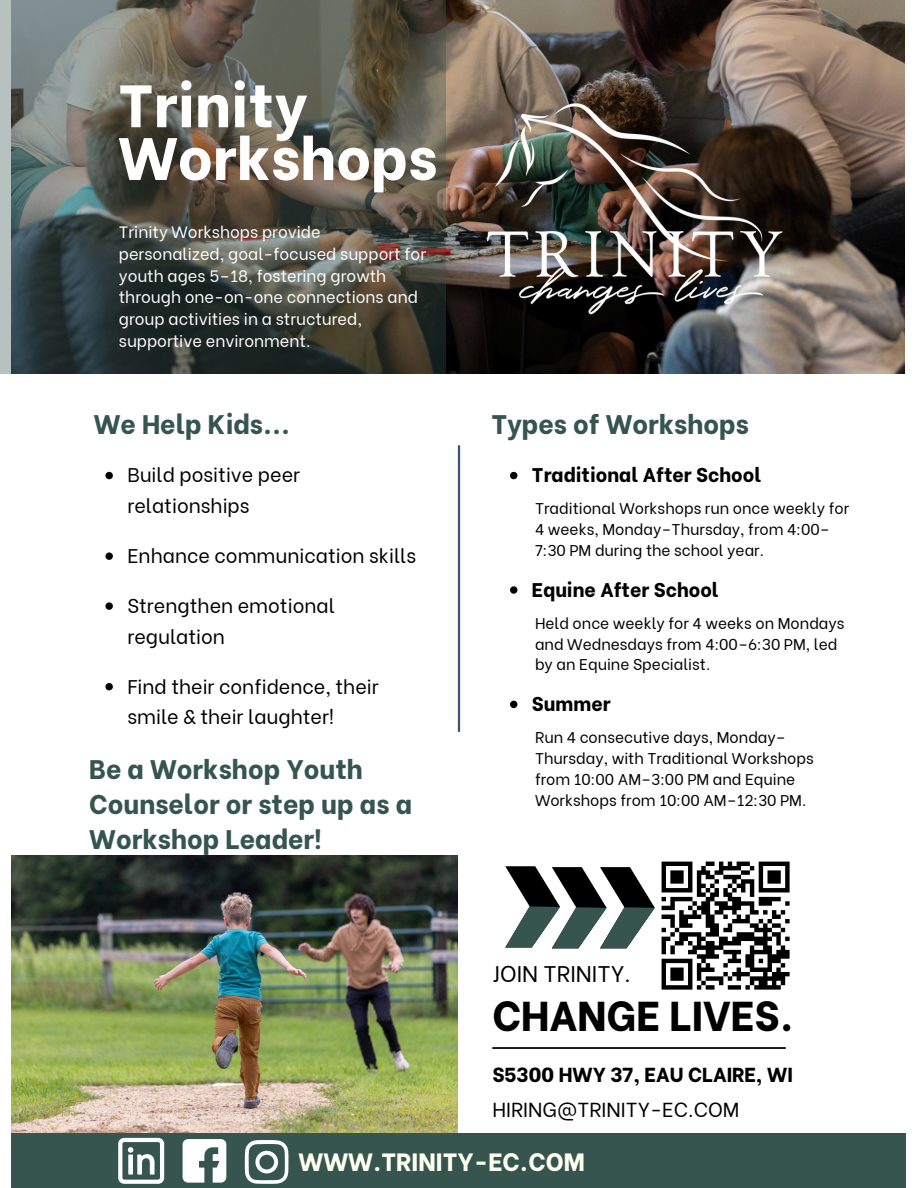
<style>
.page{position:relative;width:918px;height:1188px;background:#fff}
.page>*{position:absolute;margin:0;border:0;box-sizing:border-box;transform-origin:0 0}
.t1{font:800 59.85px/52.8px "Be Vietnam";color:#fff}
.t2{font:800 41.7px "Be Vietnam";color:#000}
.t3{font:800 26.85px/35px "Be Vietnam";color:#36554f}
.t4{font:800 24.9px "Be Vietnam";color:#fffff0}
.t5{font:22.5px "Be Vietnam";color:#000}
.t6{font:800 20.25px "Be Vietnam";color:#000}
.t7{font:20.25px "Be Vietnam";color:#000}
.t8{font:19.8px/30.8px "Be Vietnam";color:#000}
.t9{font:800 19.8px "Be Vietnam";color:#000}
.t10{font:16.35px/21.9px "Be Vietnam";color:#fff}
.t11{font:15.45px/20.7px "Be Vietnam";color:#000}
</style>
<div class="page">
<img style="left:445px;top:0;width:459px;height:374px">
<img style="left:11px;top:856px;width:447px;height:277px">
<div style="left:11px;top:1133px;width:894px;height:55px;background:#36554f"></div>
<svg style="left:245px;top:1140px;width:43px;height:44px"></svg>
<svg style="left:183px;top:1139px;width:43px;height:44px"></svg>
<svg style="left:118px;top:1138px;width:46px;height:46px"></svg>
<svg style="left:0;top:0;width:445px;height:374px;background:#55564e"></svg>
<svg style="left:105px;top:472px;width:8px;height:7px"></svg>
<svg style="left:105px;top:552px;width:8px;height:8px"></svg>
<svg style="left:105px;top:602px;width:8px;height:8px"></svg>
<svg style="left:105px;top:683px;width:8px;height:7px"></svg>
<svg style="left:510px;top:472px;width:7px;height:7px"></svg>
<svg style="left:510px;top:586px;width:7px;height:8px"></svg>
<svg style="left:510px;top:701px;width:7px;height:7px"></svg>
<hr style="left:458px;top:445px;width:2px;height:287px;background:#39556f">
<img style="left:466px;top:90px;width:337px;height:236px">
<hr style="left:492px;top:1047px;width:294px;height:2px;background:#000">
<svg style="left:505px;top:861px;width:285px;height:129px"></svg>
<p class="t1" style="left:118px;top:73px;width:321px">Trinity<br>Workshops</p>
<h1 class="t10" style="left:119px;top:219px;width:309px">Trinity Workshops provide personalized, goal-focused support for youth ages 5–18, fostering growth through one-on-one connections and group activities in a structured, supportive environment.</h1>
<p class="t3" style="left:94px;top:404px;width:198px">We Help Kids...</p>
<h4 class="t8" style="left:127px;top:458px;width:174px">Build positive peer relationships</h4>
<h4 class="t8" style="left:127px;top:538px;width:290px">Enhance communication skills</h4>
<p class="t8" style="left:127px;top:588px;width:209px">Strengthen emotional regulation</p>
<p class="t8" style="left:127px;top:669px;width:253px">Find their confidence, their smile &amp; their laughter!</p>
<p class="t3" style="left:89px;top:749px;width:324px">Be a Workshop Youth<br>Counselor or step up as a<br>Workshop Leader!</p>
<p class="t3" style="left:491px;top:404px;width:259px">Types of Workshops</p>
<p class="t9" style="left:532px;top:459px;width:231px">Traditional After School</p>
<p class="t11" style="left:535px;top:497px;width:316px">Traditional Workshops run once weekly for<br>4 weeks, Monday–Thursday, from 4:00–<br>7:30 PM during the school year.</p>
<p class="t9" style="left:532px;top:573px;width:188px">Equine After School</p>
<p class="t11" style="left:535px;top:611px;width:311px">Held once weekly for 4 weeks on Mondays and Wednesdays from 4:00–6:30 PM, led by an Equine Specialist.</p>
<p class="t9" style="left:532px;top:688px;width:80px">Summer</p>
<p class="t11" style="left:535px;top:726px;width:280px">Run 4 consecutive days, Monday– Thursday, with Traditional Workshops from 10:00 AM–3:00 PM and Equine Workshops from 10:00 AM–12:30 PM.</p>
<h4 class="t5" style="left:492px;top:955px;width:140px">JOIN TRINITY.</h4>
<p class="t2" style="left:492px;top:981px;width:303px">CHANGE LIVES.</p>
<p class="t6" style="left:492px;top:1058px;width:302px">S5300 HWY 37, EAU CLAIRE, WI</p>
<p class="t7" style="left:492px;top:1093px;width:249px">HIRING@TRINITY-EC.COM</p>
<p class="t4" style="left:299px;top:1141px;width:288px">WWW.TRINITY-EC.COM</p>
</div>
